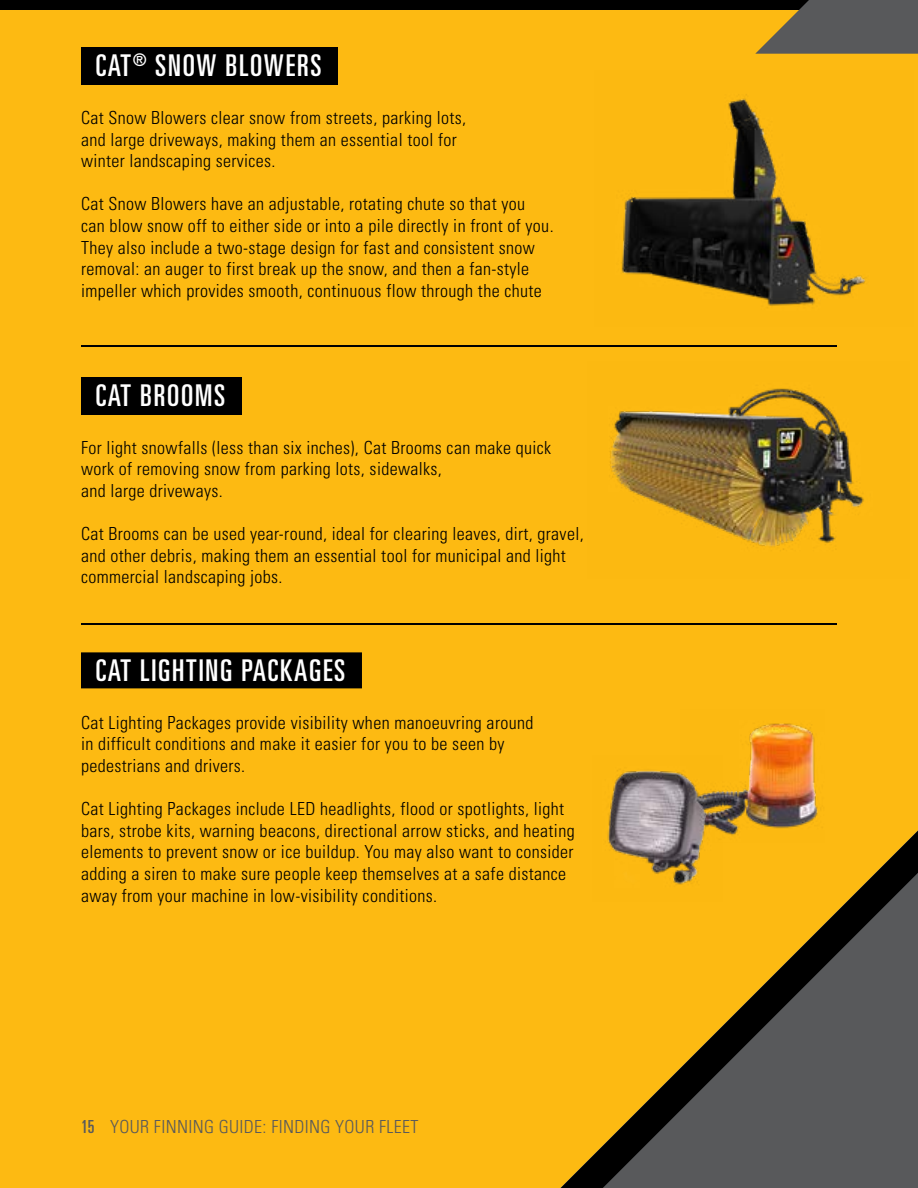
<style>
.page{position:relative;width:918px;height:1188px;background:#fff}
.page>*{position:absolute;margin:0;border:0;box-sizing:border-box;transform-origin:0 0}
.t1{font:ultra-condensed 30px "Univers LT Std";letter-spacing:.06em;color:#fff}
.t2{font:300 condensed 18px/21.6px "Univers LT Std";letter-spacing:.02em;color:#000}
.t3{font:300 condensed 18px "Univers LT Std";letter-spacing:.02em;color:#58595b}
.s1{font-weight:400;font-stretch:ultra-condensed;color:#595a5c}
</style>
<div class="page">
<div style="left:0;top:10px;width:918px;height:1178px;background:#fdba12"></div>
<div style="left:504px;top:748px;width:414px;height:440px;background:#fdba12"></div>
<svg style="left:526px;top:769px;width:392px;height:419px;fill:#fdba12"></svg>
<div style="left:0;top:0;width:918px;height:10px;background:#000"></div>
<svg style="left:755px;top:0;width:163px;height:54px"></svg>
<div style="left:81px;top:652px;width:281px;height:36px;background:#000"></div>
<hr style="left:81px;top:623px;width:756px;height:1px;background:#000">
<hr style="left:81px;top:346px;width:756px;height:1px;background:#000">
<div style="left:81px;top:377px;width:161px;height:37px;background:#000"></div>
<img style="left:594px;top:70px;width:320px;height:256px">
<div style="left:81px;top:47px;width:257px;height:37px;background:#000"></div>
<img style="left:587px;top:361px;width:323px;height:217px">
<img style="left:681px;top:709px;width:143px;height:133px">
<img style="left:593px;top:756px;width:130px;height:146px">
<h1 class="t1" style="left:96px;top:48px;width:227px">CAT<sup>®</sup> SNOW BLOWERS</h1>
<p class="t2" style="left:81px;top:107px;width:387px">Cat Snow Blowers clear snow from streets, parking lots, and large driveways, making them an essential tool for winter landscaping services.</p>
<p class="t2" style="left:81px;top:193px;width:474px">Cat Snow Blowers have an adjustable, rotating chute so that you<br>can blow snow off to either side or into a pile directly in front of you.<br>They also include a two-stage design for fast and consistent snow removal: an auger to first break up the snow, and then a fan-style impeller which provides smooth, continuous flow through the chute</p>
<h1 class="t1" style="left:96px;top:378px;width:131px">CAT BROOMS</h1>
<p class="t2" style="left:81px;top:436px;width:472px">For light snowfalls (less than six inches), Cat Brooms can make quick work of removing snow from parking lots, sidewalks,<br>and large driveways.</p>
<p class="t2" style="left:81px;top:523px;width:504px">Cat Brooms can be used year-round, ideal for clearing leaves, dirt, gravel, and other debris, making them an essential tool for municipal and light commercial landscaping jobs.</p>
<h1 class="t1" style="left:96px;top:653px;width:251px">CAT LIGHTING PACKAGES</h1>
<p class="t2" style="left:81px;top:712px;width:454px">Cat Lighting Packages provide visibility when manoeuvring around in difficult conditions and make it easier for you to be seen by pedestrians and drivers.</p>
<p class="t2" style="left:81px;top:798px;width:495px">Cat Lighting Packages include LED headlights, flood or spotlights, light bars, strobe kits, warning beacons, directional arrow sticks, and heating elements to prevent snow or ice buildup. You may also want to consider adding a siren to make sure people keep themselves at a safe distance away from your machine in low-visibility conditions.</p>
<p class="t3" style="left:81px;top:1116px;width:339px"><span class="s1">15</span> YOUR FINNING GUIDE: FINDING YOUR FLEET</p>
</div>
